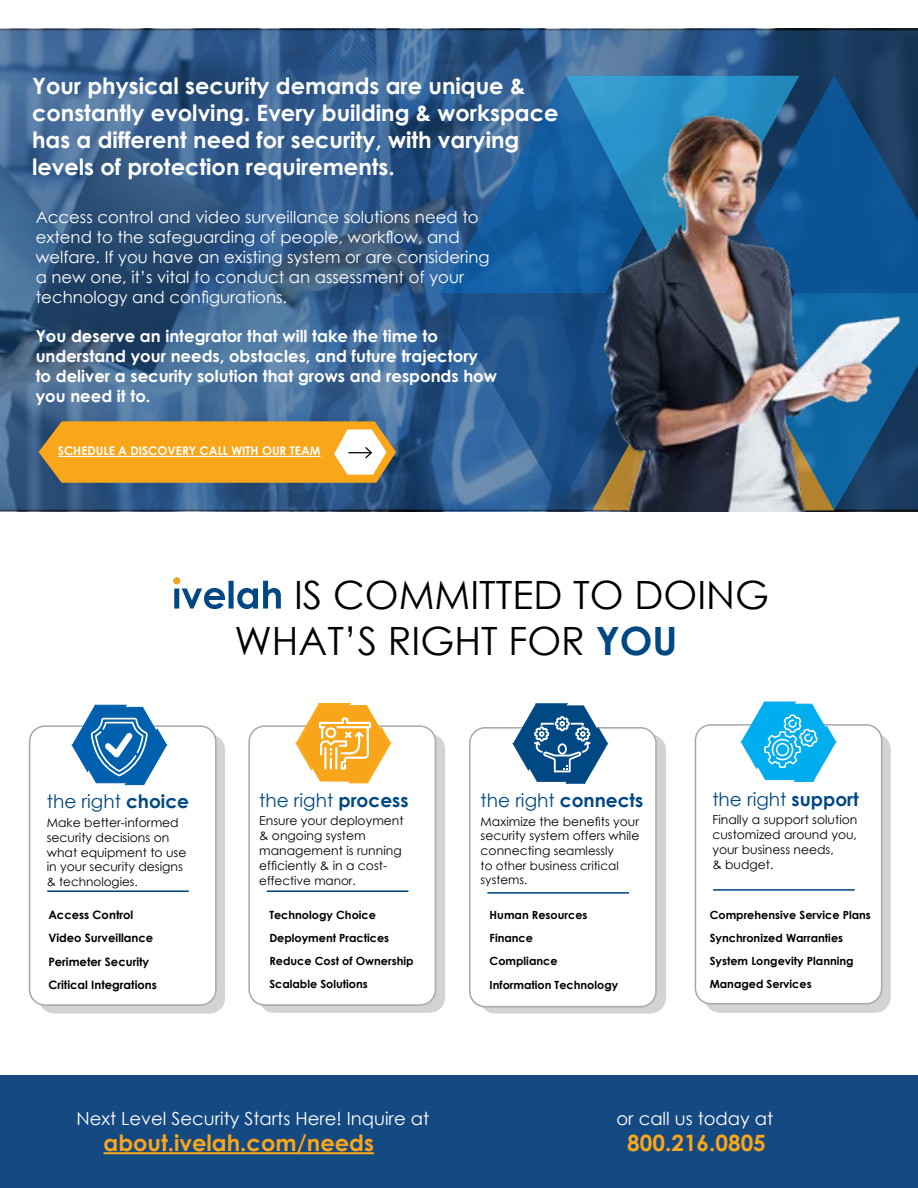
<style>
.page{position:relative;width:918px;height:1188px;background:#fff}
.page>*{position:absolute;margin:0;border:0;box-sizing:border-box;transform-origin:0 0}
.t1{font:39px/46.8px "Century Gothic";color:#000}
.t2{font:700 22.5px/27px "Century Gothic";color:#fff}
.t3{font:700 22.5px "Century Gothic";color:#faa61a}
.t4{font:18.6px "Century Gothic";color:#004883}
.t5{font:18px "Century Gothic";color:#fff}
.t6{font:16.5px/19.8px "Century Gothic";color:#fff}
.t7{font:700 16.5px/19.8px "Century Gothic";color:#fff}
.t8{font:12.3px/14.9px "Century Gothic";color:#000}
.t9{font:12px/14.4px "Century Gothic";color:#000}
.t10{font:700 11.85px "Century Gothic";color:#fff}
.t11{font:700 11.55px/23.2px "Century Gothic";color:#000}
.t12{font:700 11.25px/23.2px "Century Gothic";color:#000}
.s1{font-weight:700;color:#004883}
.s2{font-weight:700}
.s3{font-size:12px}
</style>
<div class="page">
<svg style="left:0;top:29px;width:918px;height:482px;background:#375d89"></svg>
<svg style="left:440px;top:293px;width:136px;height:210px;background:#2c5e93"></svg>
<svg style="left:440px;top:76px;width:126px;height:217px;background:#235e99"></svg>
<svg style="left:799px;top:76px;width:119px;height:9px"></svg>
<svg style="left:566px;top:76px;width:233px;height:217px;background:#227ab6"></svg>
<div style="left:39px;top:734px;width:186px;height:279px;background:#d1d3d4;border-radius:15px"></div>
<div style="left:30px;top:726px;width:186px;height:279px;background:#fff;border-radius:15px"></div>
<div style="left:29px;top:725px;width:188px;height:281px;border:2px solid #a7a9ac;border-radius:15px"></div>
<hr style="left:47px;top:890px;width:142px;height:2px;background:#004883">
<svg style="left:72px;top:705px;width:95px;height:80px"></svg>
<div style="left:259px;top:734px;width:186px;height:279px;background:#d1d3d4;border-radius:15px"></div>
<div style="left:249px;top:726px;width:186px;height:279px;background:#fff;border-radius:15px"></div>
<div style="left:248px;top:725px;width:188px;height:281px;border:2px solid #a7a9ac;border-radius:15px"></div>
<hr style="left:267px;top:890px;width:141px;height:2px;background:#004883">
<svg style="left:296px;top:703px;width:95px;height:81px"></svg>
<div style="left:480px;top:734px;width:186px;height:279px;background:#d1d3d4;border-radius:15px"></div>
<div style="left:470px;top:728px;width:186px;height:279px;background:#fff;border-radius:15px"></div>
<div style="left:469px;top:727px;width:188px;height:280px;border:2px solid #a7a9ac;border-radius:15px"></div>
<hr style="left:487px;top:892px;width:142px;height:2px;background:#004883">
<svg style="left:513px;top:703px;width:95px;height:81px"></svg>
<div style="left:704px;top:734px;width:187px;height:279px;background:#d1d3d4;border-radius:15px"></div>
<div style="left:695px;top:725px;width:187px;height:279px;background:#fff;border-radius:15px"></div>
<div style="left:695px;top:724px;width:187px;height:281px;border:2px solid #a7a9ac;border-radius:15px"></div>
<hr style="left:713px;top:889px;width:142px;height:2px;background:#004883">
<svg style="left:741px;top:702px;width:96px;height:80px"></svg>
<svg style="left:174px;top:578px;width:107px;height:31px"></svg>
<div style="left:173px;top:577px;width:7px;height:7px;border:2px solid #f9a51a;border-radius:50%"></div>
<div style="left:0;top:1075px;width:918px;height:113px;background:#144982"></div>
<hr style="left:104px;top:1152px;width:270px;height:2px;background:#faa61a">
<img style="left:576px;top:85px;width:342px;height:426px">
<svg style="left:39px;top:421px;width:357px;height:62px;background:#eca835"></svg>
<h2 class="t2" style="left:32px;top:72px;width:528px">Your physical security demands are unique &amp; constantly evolving. Every building &amp; workspace has a different need for security, with varying levels of protection requirements.</h2>
<p class="t6" style="left:36px;top:207px;width:456px">Access control and video surveillance solutions need to extend to the safeguarding of people, workflow, and welfare. If you have an existing system or are considering a new one, it’s vital to conduct an assessment of your technology and configurations.</p>
<h3 class="t7" style="left:36px;top:326px;width:463px">You deserve an integrator that will take the time to understand your needs, obstacles, and future trajectory to deliver a security solution that grows and responds how you need it to.</h3>
<p class="t10" style="left:58px;top:442px;width:264px">SCHEDULE A DISCOVERY CALL WITH OUR TEAM</p>
<h1 class="t1" style="left:234px;top:571px;width:536px;text-indent:60px">IS COMMITTED TO DOING<br>WHAT’S RIGHT FOR <span class="s1">YOU</span></h1>
<h3 class="t4" style="left:47px;top:789px;width:144px">the right <span class="s2">choice</span></h3>
<p class="t8" style="left:47px;top:815px;width:141px">Make better-informed security decisions on what equipment to use in your security designs</p>
<p class="t9" style="left:47px;top:874px;width:93px">&amp; technologies.</p>
<p class="t11" style="left:48px;top:903px;width:110px">Access Control<br>Video Surveillance<br>Perimeter Security<br>Critical Integrations</p>
<h3 class="t4" style="left:259px;top:787px;width:151px">the right <span class="s2">process</span></h3>
<p class="t8" style="left:259px;top:813px;width:146px">Ensure your deployment &amp; ongoing system management is running efficiently &amp; in a cost-</p>
<p class="t9" style="left:259px;top:873px;width:98px">effective manor.</p>
<p class="t12" style="left:269px;top:903px;width:146px">Technology Choice<br>Deployment Practices<br>Reduce Cost of Ownership<br>Scalable Solutions</p>
<h3 class="t4" style="left:481px;top:787px;width:164px">the right <span class="s2">connects</span></h3>
<p class="t8" style="left:481px;top:814px;width:160px;text-align:justify">Maximize the benefits your security system offers while connecting <span class="s3">seamlessly</span></p>
<p class="t9" style="left:481px;top:858px;width:140px">to other business critical systems.</p>
<p class="t12" style="left:490px;top:903px;width:130px">Human Resources<br>Finance<br>Compliance<br>Information Technology</p>
<h3 class="t4" style="left:712px;top:786px;width:148px">the right <span class="s2">support</span></h3>
<p class="t8" style="left:712px;top:812px;width:147px">Finally a support solution customized around you, your business needs,<br>&amp; budget.</p>
<p class="t12" style="left:710px;top:903px;width:163px">Comprehensive Service Plans<br>Synchronized Warranties<br>System Longevity Planning<br>Managed Services</p>
<h3 class="t5" style="left:76px;top:1106px;width:354px">Next Level Security Starts Here! Inquire at</h3>
<h3 class="t5" style="left:616px;top:1106px;width:158px">or call us today at</h3>
<h2 class="t3" style="left:104px;top:1126px;width:272px">about.ivelah.com/needs</h2>
<h2 class="t3" style="left:627px;top:1126px;width:140px">800.216.0805</h2>
</div>
